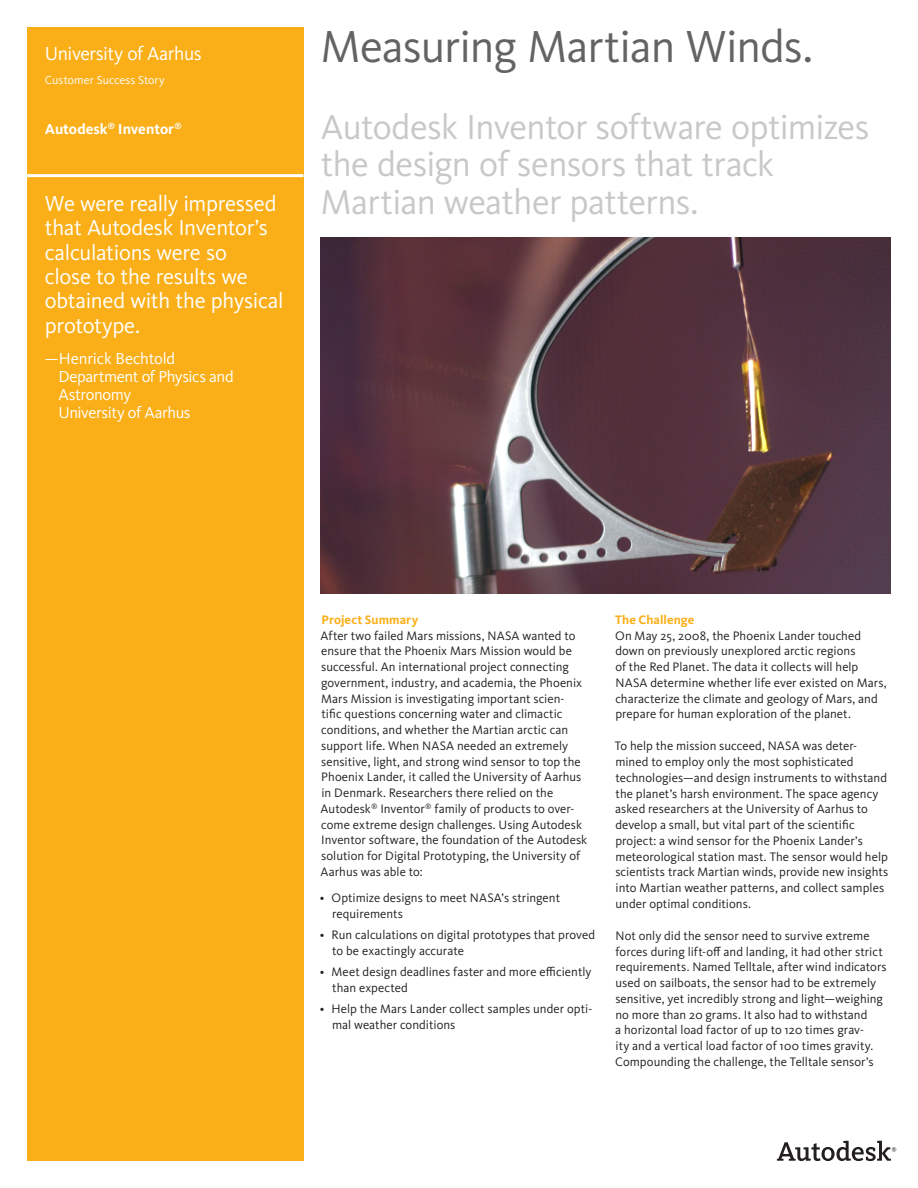
<style>
.page{position:relative;width:918px;height:1188px;background:#fff}
.page>*{position:absolute;margin:0;border:0;box-sizing:border-box;transform-origin:0 0}
.Cover_-_Headline{font:46.5px "Kievit Pro";letter-spacing:-.02em;color:#636366}
.Cover_-_Subhead{font:36px/37.5px "Kievit Pro";letter-spacing:-.015em;color:#c7c8ca}
.Quote_-_Front_Sideba{font:22.5px/24.5px "Kievit Pro";letter-spacing:-.015em;color:#fff}
.Sidebar_-_Customer_N{font:19.5px "Kievit Pro";letter-spacing:-.025em;color:#fff}
.Quote_-_Attribution{font:16.5px/18px "Kievit Pro";letter-spacing:-.02em;color:#fff}
.Sidebar_-_Product_Na{font:700 15px "Kievit Pro";letter-spacing:-.005em;color:#fff}
.Body_-_Text{font:12.75px/15.8px "Kievit Pro";letter-spacing:.005em;color:#231f20}
.Body_-_Text_-_List_L{font:12.75px/15.8px "Kievit Pro";color:#231f20}
.Body_-_Bulleted_List{font:12.75px/15.8px "Kievit Pro";color:#231f20}
.Body_-_Subhead{font:700 12.75px "Kievit Pro";letter-spacing:.005em;color:#faaf18}
.Sidebar_-_Customer_S{font:12px "Kievit Pro";letter-spacing:.005em;color:#fff}
</style>
<div class="page">
<img style="left:321px;top:238px;width:570px;height:356px">
<svg style="left:777px;top:1141px;width:119px;height:20px"></svg>
<div style="left:27px;top:27px;width:276px;height:1134px;background:#faaf18"></div>
<hr style="left:27px;top:174px;width:276px;height:3px;background:#fff">
<p class="Sidebar_-_Customer_N" style="left:45px;top:41px;width:158px">University of Aarhus</p>
<p class="Sidebar_-_Customer_S" style="left:45px;top:73px;width:121px">Customer Success Story</p>
<p class="Sidebar_-_Product_Na" style="left:45px;top:119px;width:138px">Autodesk<sup>®</sup> Inventor<sup>®</sup></p>
<p class="Quote_-_Front_Sideba" style="left:45px;top:191px;width:240px">We were really impressed that Autodesk Inventor’s calculations were so<br>close to the results we obtained with the physical prototype.</p>
<p class="Quote_-_Attribution" style="left:58px;top:350px;width:177px;text-indent:-14px">—Henrick Bechtold<br>Department of Physics and<br>Astronomy<br>University of Aarhus</p>
<p class="Cover_-_Headline" style="left:321px;top:19px;width:494px">Measuring Martian Winds.</p>
<p class="Cover_-_Subhead" style="left:321px;top:108px;width:550px">Autodesk Inventor software optimizes the design of sensors that track<br>Martian weather patterns.</p>
<p class="Body_-_Subhead" style="left:322px;top:612px;width:98px">Project Summary</p>
<p class="Body_-_Text_-_List_L" style="left:321px;top:627px;width:268px">After two failed Mars missions, NASA wanted to ensure that the Phoenix Mars Mission would be successful. An international project connecting government, industry, and academia, the Phoenix Mars Mission is investigating important scien&shy;tific questions concerning water and climactic conditions, and whether the Martian arctic can support life. When NASA needed an extremely sensitive, light, and strong wind sensor to top the Phoenix Lander, it called the University of Aarhus in Denmark. Researchers there relied on the Autodesk<sup>®</sup> Inventor<sup>®</sup> family of products to over&shy;come extreme design challenges. Using Autodesk Inventor software, the foundation of the Autodesk solution for Digital Prototyping, the University of Aarhus was able to:</p>
<p class="Body_-_Bulleted_List" style="left:332px;top:890px;width:229px;text-indent:-12px">• Optimize designs to meet NASA’s stringent requirements</p>
<p class="Body_-_Bulleted_List" style="left:332px;top:927px;width:264px;text-indent:-13px">• Run calculations on digital prototypes that proved to be exactingly accurate</p>
<p class="Body_-_Bulleted_List" style="left:332px;top:964px;width:261px;text-indent:-13px">• Meet design deadlines faster and more efficiently than expected</p>
<p class="Body_-_Bulleted_List" style="left:332px;top:1001px;width:262px;text-indent:-12px">• Help the Mars Lander collect samples under opti&shy;mal weather conditions</p>
<p class="Body_-_Subhead" style="left:615px;top:612px;width:81px">The Challenge</p>
<p class="Body_-_Text" style="left:615px;top:627px;width:273px">On May 25, 2008, the Phoenix Lander touched down on previously unexplored arctic regions<br>of the Red Planet. The data it collects will help NASA determine whether life ever existed on Mars, characterize the climate and geology of Mars, and prepare for human exploration of the planet.</p>
<p class="Body_-_Text" style="left:615px;top:738px;width:275px">To help the mission succeed, NASA was deter&shy;mined to employ only the most sophisticated technologies—and design instruments to withstand the planet’s harsh environment. The space agency asked researchers at the University of Aarhus to develop a small, but vital part of the scientific project: a wind sensor for the Phoenix Lander’s meteorological station mast. The sensor would help scientists track Martian winds, provide new insights into Martian weather patterns, and collect samples under optimal conditions.</p>
<p class="Body_-_Text" style="left:615px;top:928px;width:273px">Not only did the sensor need to survive extreme forces during lift-off and landing, it had other strict requirements. Named Telltale, after wind indicators used on sailboats, the sensor had to be extremely sensitive, yet incredibly strong and light—weighing no more than 20 grams. It also had to withstand<br>a horizontal load factor of up to 120 times grav-<br>ity and a vertical load factor of 100 times gravity.<br>Compounding the challenge, the Telltale sensor’s</p>
</div>
